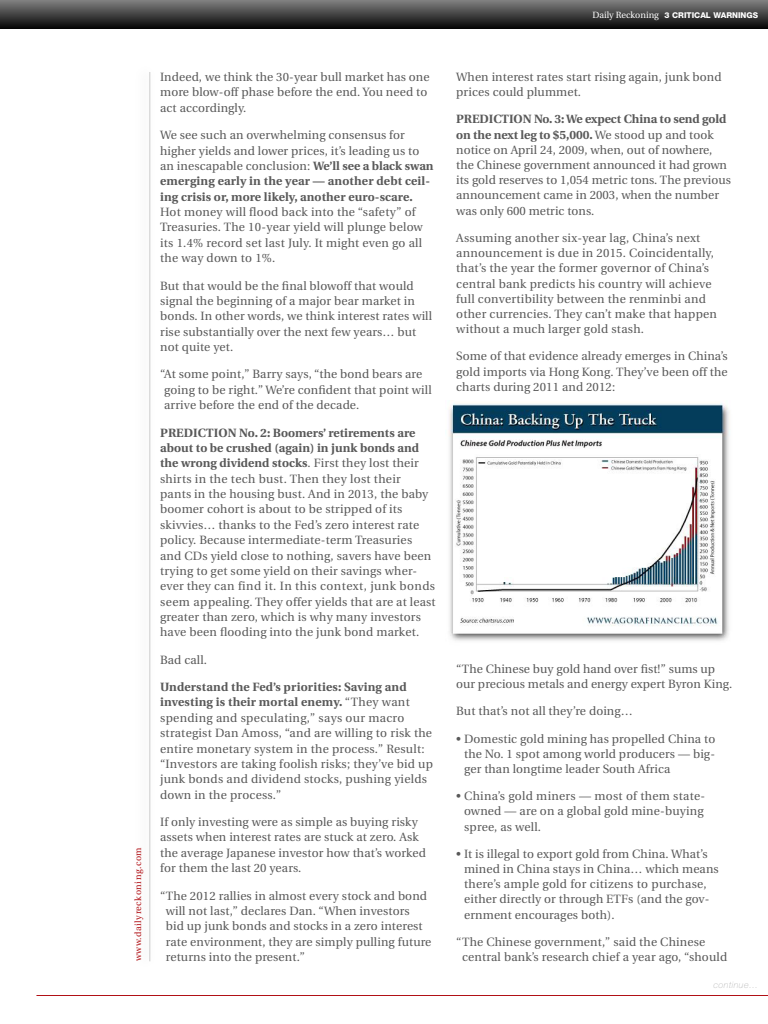
<style>
.page{position:relative;width:768px;height:1024px;background:#fff}
.page>*{position:absolute;margin:0;border:0;box-sizing:border-box;transform-origin:0 0}
.Body{font:12px/15.4px "Utopia";letter-spacing:.01em;color:#595959}
.t1{font:9px "Utopia";letter-spacing:.055em;color:#b11116}
.t2{font:italic 100 9px "Helvetica Neue";letter-spacing:.05em;color:#b3b3b3}
.t3{font:800 8px "Helvetica Neue";color:#fff}
.s1{font-family:"Utopia";font-weight:400;font-size:9px}
.s2{font-weight:700}
</style>
<div class="page">
<div style="left:135px;top:64px;width:21px;height:906px;background:#808080;opacity:.45"></div>
<hr style="left:149px;top:72px;width:1px;height:889px;background:#ccc">
<hr style="left:36px;top:995px;width:732px;height:1px;background:#b11116">
<svg style="left:0;top:0;width:768px;height:29px;background:#424242"></svg>
<img style="left:449px;top:403px;width:281px;height:238px">
<p class="t3" style="left:593px;top:10px;width:167px"><span class="s1">Daily Reckoning</span> 3 CRITICAL WARNINGS</p>
<p class="t1" style="left:133px;top:961px;width:115px;rotate:-90deg">www.dailyreckoning.com</p>
<p class="Body" style="left:160px;top:69px;width:271px">Indeed, we think the 30-year bull market has one more blow-off phase before the end. You need to act accordingly.</p>
<p class="Body" style="left:160px;top:128px;width:275px">We see such an overwhelming consensus for higher yields and lower prices, it’s leading us to an inescapable conclusion: <span class="s2">We’ll see a black swan emerging early in the year — another debt ceil&shy;ing crisis or, more likely, another euro-scare.<br></span>Hot money will flood back into the “safety” of Treasuries. The 10-year yield will plunge below its 1.4% record set last July. It might even go all the way down to 1%.</p>
<p class="Body" style="left:160px;top:278px;width:273px">But that would be the final blowoff that would signal the beginning of a major bear market in bonds. In other words, we think interest rates will rise substantially over the next few years… but not quite yet.</p>
<p class="Body" style="left:164px;top:367px;width:269px;text-indent:-4px">“At some point,” Barry says, “the bond bears are going to be right.” We’re confident that point will arrive before the end of the decade.</p>
<p class="Body" style="left:160px;top:425px;width:277px"><span class="s2">PREDICTION No. 2: Boomers’ retirements are about to be crushed (again) in junk bonds and the wrong dividend stocks</span>. First they lost their shirts in the tech bust. Then they lost their<br>pants in the housing bust. And in 2013, the baby boomer cohort is about to be stripped of its skivvies… thanks to the Fed’s zero interest rate policy. Because intermediate-term Treasuries and CDs yield close to nothing, savers have been trying to get some yield on their savings wher&shy;ever they can find it. In this context, junk bonds seem appealing. They offer yields that are at least greater than zero, which is why many investors have been flooding into the junk bond market.</p>
<p class="Body" style="left:160px;top:652px;width:48px">Bad call.</p>
<p class="Body" style="left:160px;top:680px;width:274px"><span class="s2">Understand the Fed’s priorities: Saving and investing is their mortal enemy.</span> “They want spending and speculating,” says our macro strategist Dan Amoss, “and are willing to risk the entire monetary system in the process.” Result: “Investors are taking foolish risks; they’ve bid up junk bonds and dividend stocks, pushing yields down in the process.”</p>
<p class="Body" style="left:160px;top:815px;width:267px">If only investing were as simple as buying risky assets when interest rates are stuck at zero. Ask the average Japanese investor how that’s worked for them the last 20 years.</p>
<p class="Body" style="left:166px;top:888px;width:267px;text-indent:-6px">“The 2012 rallies in almost every stock and bond will not last,” declares Dan. “When investors<br>bid up junk bonds and stocks in a zero interest rate environment, they are simply pulling future returns into the present.”</p>
<p class="Body" style="left:456px;top:70px;width:267px">When interest rates start rising again, junk bond prices could plummet.</p>
<p class="Body" style="left:456px;top:112px;width:276px"><span class="s2">PREDICTION No. 3: We expect China to send gold on the next leg to $5,000.</span> We stood up and took notice on April 24, 2009, when, out of nowhere, the Chinese government announced it had grown its gold reserves to 1,054 metric tons. The previous announcement came in 2003, when the number was only 600 metric tons.</p>
<p class="Body" style="left:456px;top:230px;width:262px">Assuming another six-year lag, China’s next announcement is due in 2015. Coincidentally, that’s the year the former governor of China’s central bank predicts his country will achieve full convertibility between the renminbi and other currencies. They can’t make that happen without a much larger gold stash.</p>
<p class="Body" style="left:456px;top:349px;width:273px;text-align:justify">Some of that evidence already emerges in China’s gold imports via Hong Kong. They’ve been off the charts during 2011 and 2012:</p>
<p class="Body" style="left:456px;top:662px;width:278px">“The Chinese buy gold hand over fist!” sums up our precious metals and energy expert Byron King.</p>
<p class="Body" style="left:456px;top:704px;width:178px">But that’s not all they’re doing…</p>
<p class="Body" style="left:464px;top:731px;width:253px;text-align:justify;text-indent:-8px">• Domestic gold mining has propelled China to the No. 1 spot among world producers — big&shy;ger than longtime leader South Africa</p>
<p class="Body" style="left:464px;top:789px;width:243px;text-indent:-8px">• China’s gold miners — most of them state&shy;owned — are on a global gold mine-buying spree, as well.</p>
<p class="Body" style="left:464px;top:846px;width:256px;text-indent:-8px">• It is illegal to export gold from China. What’s mined in China stays in China… which means there’s ample gold for citizens to purchase, either directly or through ETFs (and the gov&shy;ernment encourages both).</p>
<p class="Body" style="left:462px;top:934px;width:267px;text-indent:-6px">“The Chinese government,” said the Chinese central bank’s research chief a year ago, “should</p>
<p class="t2" style="left:714px;top:980px;width:46px">continue…</p>
</div>
